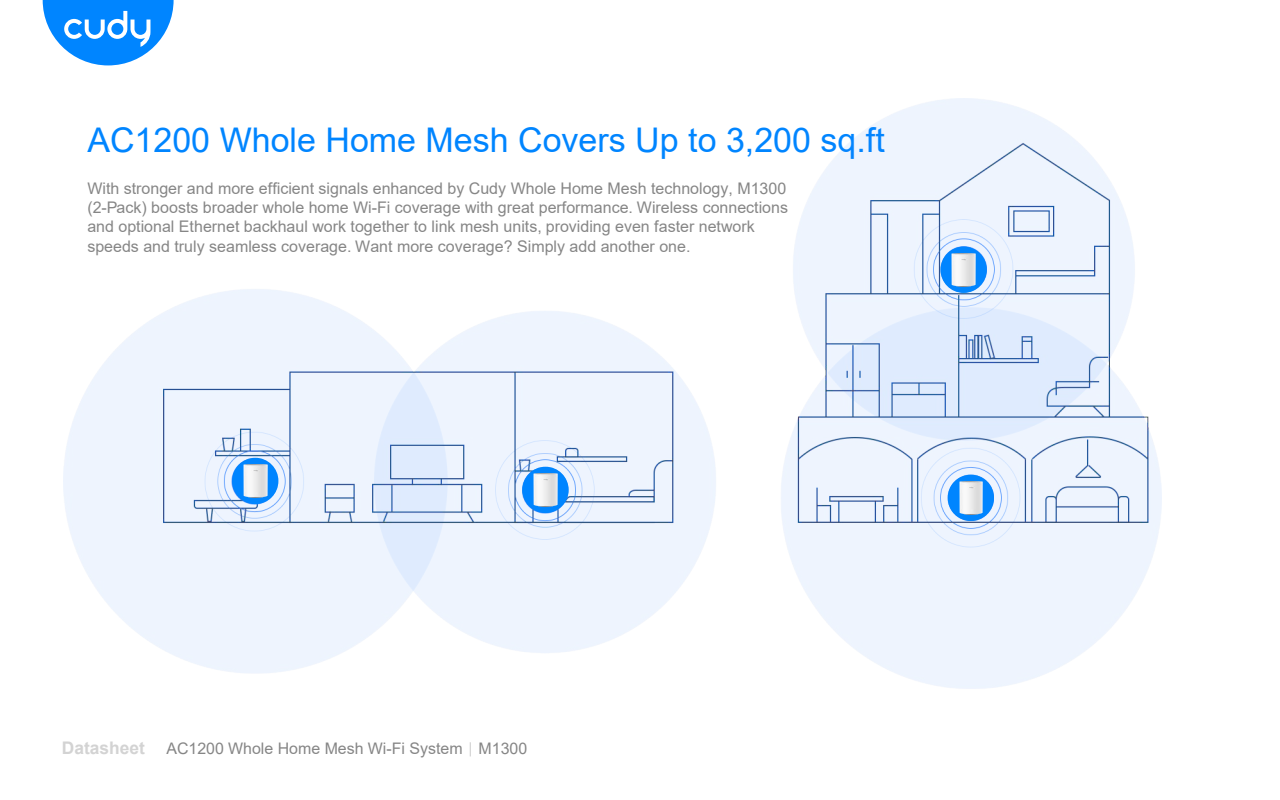
<style>
.page{position:relative;width:1280px;height:800px;background:#fff}
.page>*{position:absolute;margin:0;border:0;box-sizing:border-box;transform-origin:0 0}
.t1{font:34px "Arial";color:#0085ff}
.t2{font:16px/19.2px "Arial";color:#868686}
.t3{font:15.9px "Arial";color:#868686}
.s1{font-weight:700;font-size:17.4px;color:#d3d3d3}
.s2{font-family:"Adobe Song Std";font-weight:300}
</style>
<div class="page">
<svg style="left:43px;top:0;width:131px;height:65px"></svg>
<img style="left:64px;top:99px;width:1098px;height:590px">
<div style="left:232px;top:458px;width:46px;height:46px;background:#0085ff;border-radius:50%"></div>
<img style="left:244px;top:464px;width:23px;height:34px">
<div style="left:522px;top:467px;width:47px;height:46px;background:#0085ff;border-radius:50%"></div>
<img style="left:534px;top:473px;width:23px;height:34px">
<div style="left:948px;top:475px;width:46px;height:46px;background:#0085ff;border-radius:50%"></div>
<img style="left:959px;top:481px;width:24px;height:34px">
<div style="left:941px;top:247px;width:46px;height:46px;background:#0085ff;border-radius:50%"></div>
<img style="left:952px;top:253px;width:23px;height:33px">
<h1 class="t1" style="left:87px;top:117px;width:799px">AC1200 Whole Home Mesh Covers Up to 3,200 sq.ft</h1>
<p class="t2" style="left:87px;top:179px;width:702px">With stronger and more efficient signals enhanced by Cudy Whole Home Mesh technology, M1300 (2-Pack) boosts broader whole home Wi-Fi coverage with great performance. Wireless connections and optional Ethernet backhaul work together to link mesh units, providing even faster network speeds and truly seamless coverage. Want more coverage? Simply add another one.</p>
<p class="t3" style="left:62px;top:738px;width:467px"><span class="s1">Datasheet</span> AC1200 Whole Home Mesh Wi-Fi System<span class="s2">｜</span>M1300</p>
</div>
